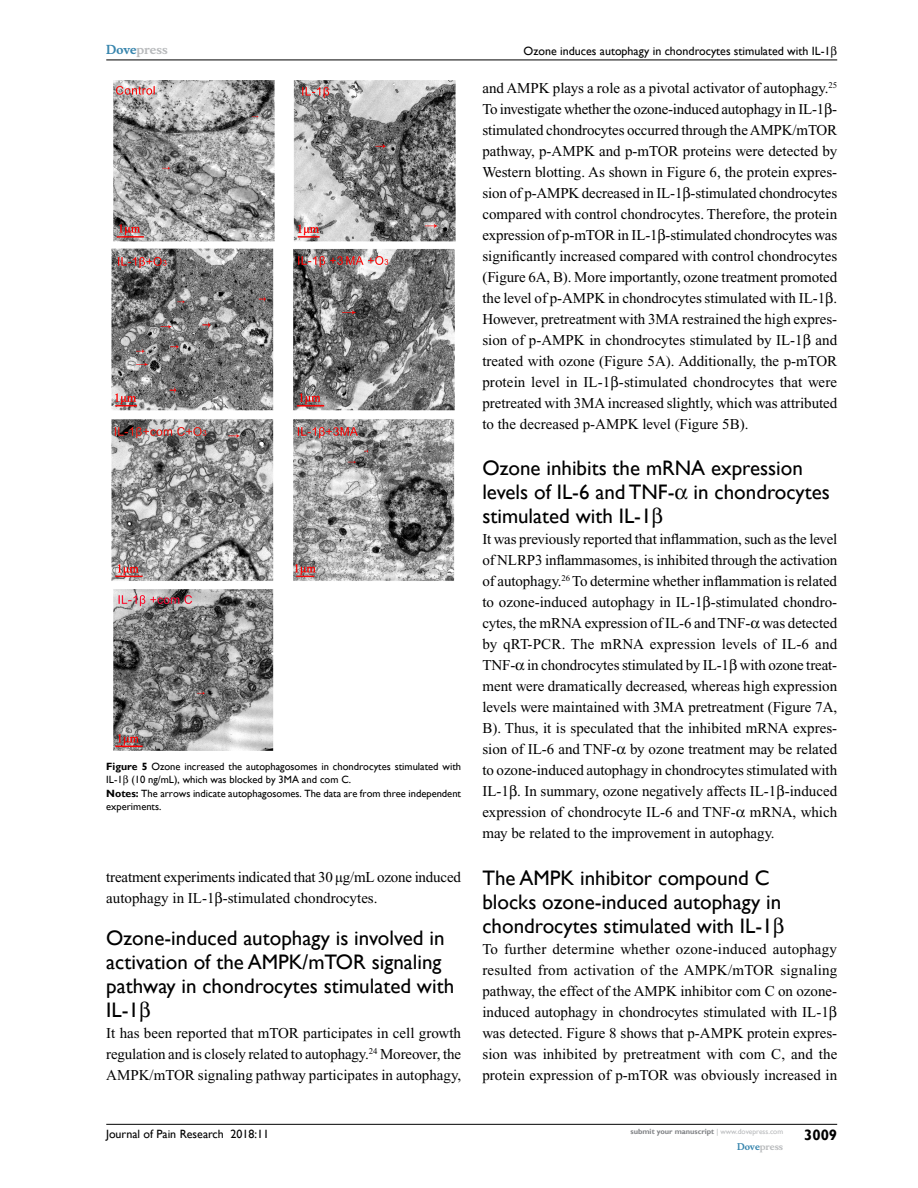
<style>
.page{position:relative;width:918px;height:1188px;background:#fff}
.page>*{position:absolute;margin:0;border:0;box-sizing:border-box;transform-origin:0 0}
.t1{font:21px/24px "Gill Sans";color:#000}
.t2{font:15px/21px "Times New Roman";color:#000;text-align:justify}
.t3{font:700 15px "Gill Sans";color:#000}
.t4{font:12px "Gill Sans";color:#000}
.t5{font:700 12px "Musee";color:#b8babc}
.t6{font:10.5px/13.5px "Gill Sans";color:#000}
.t7{font:700 9px "Musee";color:#b8babc}
.t8{font:700 7.5px "Gill Sans";color:#808285}
.s1{color:#3785ad}
.s2{font-weight:700}
.s3{font-weight:400;color:#b8babc}
</style>
<div class="page">
<hr style="left:106px;top:1124px;width:731px;height:1px;background:#000">
<hr style="left:106px;top:60px;width:731px;height:1px;background:#000">
<img style="left:111px;top:81px;width:345px;height:670px">
<p class="t5" style="left:106px;top:43px;width:63px"><span class="s1">Dove</span>press</p>
<p class="t6" style="left:106px;top:760px;width:356px"><span class="s2">Figure 5</span> Ozone increased the autophagosomes in chondrocytes stimulated with IL-1 (10 ng/mL), which was blocked by 3MA and com C.<br><span class="s2">Notes:</span> The arrows indicate autophagosomes. The data are from three independent experiments.</p>
<p class="t2" style="left:106px;top:866px;width:356px">treatment experiments indicated that 30 µg/mL ozone induced autophagy in IL-1 -stimulated chondrocytes.</p>
<h1 class="t1" style="left:106px;top:926px;width:349px">Ozone-induced autophagy is involved in activation of the AMPK/mTOR signaling pathway in chondrocytes stimulated with<br>IL-1</h1>
<p class="t2" style="left:106px;top:1022px;width:356px">It has been reported that mTOR participates in cell growth regulation and is closely related to autophagy.<sup>24</sup> Moreover, the AMPK/mTOR signaling pathway participates in autophagy,</p>
<p class="t4" style="left:524px;top:44px;width:309px">Ozone induces autophagy in chondrocytes stimulated with IL-1</p>
<p class="t2" style="left:482px;top:77px;width:357px">and AMPK plays a role as a pivotal activator of autophagy.<sup>25<br></sup>To investigate whether the ozone-induced autophagy in IL-1 - stimulated chondrocytes occurred through the AMPK/mTOR pathway, p-AMPK and p-mTOR proteins were detected by Western blotting. As shown in Figure 6, the protein expres&shy;sion of p-AMPK decreased in IL-1 -stimulated chondrocytes compared with control chondrocytes. Therefore, the protein expression of p-mTOR in IL-1 -stimulated chondrocytes was significantly increased compared with control chondrocytes (Figure 6A, B). More importantly, ozone treatment promoted the level of p-AMPK in chondrocytes stimulated with IL-1 .<br>However, pretreatment with 3MA restrained the high expres&shy;sion of p-AMPK in chondrocytes stimulated by IL-1 and treated with ozone (Figure 5A). Additionally, the p-mTOR protein level in IL-1 -stimulated chondrocytes that were pretreated with 3MA increased slightly, which was attributed to the decreased p-AMPK level (Figure 5B).</p>
<h1 class="t1" style="left:482px;top:456px;width:349px">Ozone inhibits the mRNA expression levels of IL-6 and TNF- in chondrocytes stimulated with IL-1</h1>
<p class="t2" style="left:482px;top:529px;width:357px">It was previously reported that inflammation, such as the level of NLRP3 inflammasomes, is inhibited through the activation of autophagy.<sup>26</sup> To determine whether inflammation is related to ozone-induced autophagy in IL-1 -stimulated chondro&shy;cytes, the mRNA expression of IL-6 and TNF- was detected by qRT-PCR. The mRNA expression levels of IL-6 and TNF- in chondrocytes stimulated by IL-1 with ozone treat&shy;ment were dramatically decreased, whereas high expression levels were maintained with 3MA pretreatment (Figure 7A, B). Thus, it is speculated that the inhibited mRNA expres&shy;sion of IL-6 and TNF- by ozone treatment may be related to ozone-induced autophagy in chondrocytes stimulated with IL-1 . In summary, ozone negatively affects IL-1 -induced expression of chondrocyte IL-6 and TNF- mRNA, which may be related to the improvement in autophagy.</p>
<h1 class="t1" style="left:482px;top:866px;width:300px">The AMPK inhibitor compound C blocks ozone-induced autophagy in chondrocytes stimulated with IL-1</h1>
<p class="t2" style="left:482px;top:938px;width:357px;text-align:left">To further determine whether ozone-induced autophagy resulted from activation of the AMPK/mTOR signaling pathway, the effect of the AMPK inhibitor com C on ozone&shy;induced autophagy in chondrocytes stimulated with IL-1 was detected. Figure 8 shows that p-AMPK protein expres&shy;sion was inhibited by pretreatment with com C, and the protein expression of p-mTOR was obviously increased in</p>
<p class="t4" style="left:106px;top:1127px;width:164px">Journal of Pain Research 2018:11</p>
<p class="t8" style="left:631px;top:1127px;width:154px">submit your manuscript <span class="s3">| www.dovepress.com</span></p>
<p class="t7" style="left:737px;top:1141px;width:48px"><span class="s1">Dove</span>press</p>
<p class="t3" style="left:804px;top:1126px;width:35px">3009</p>
</div>
